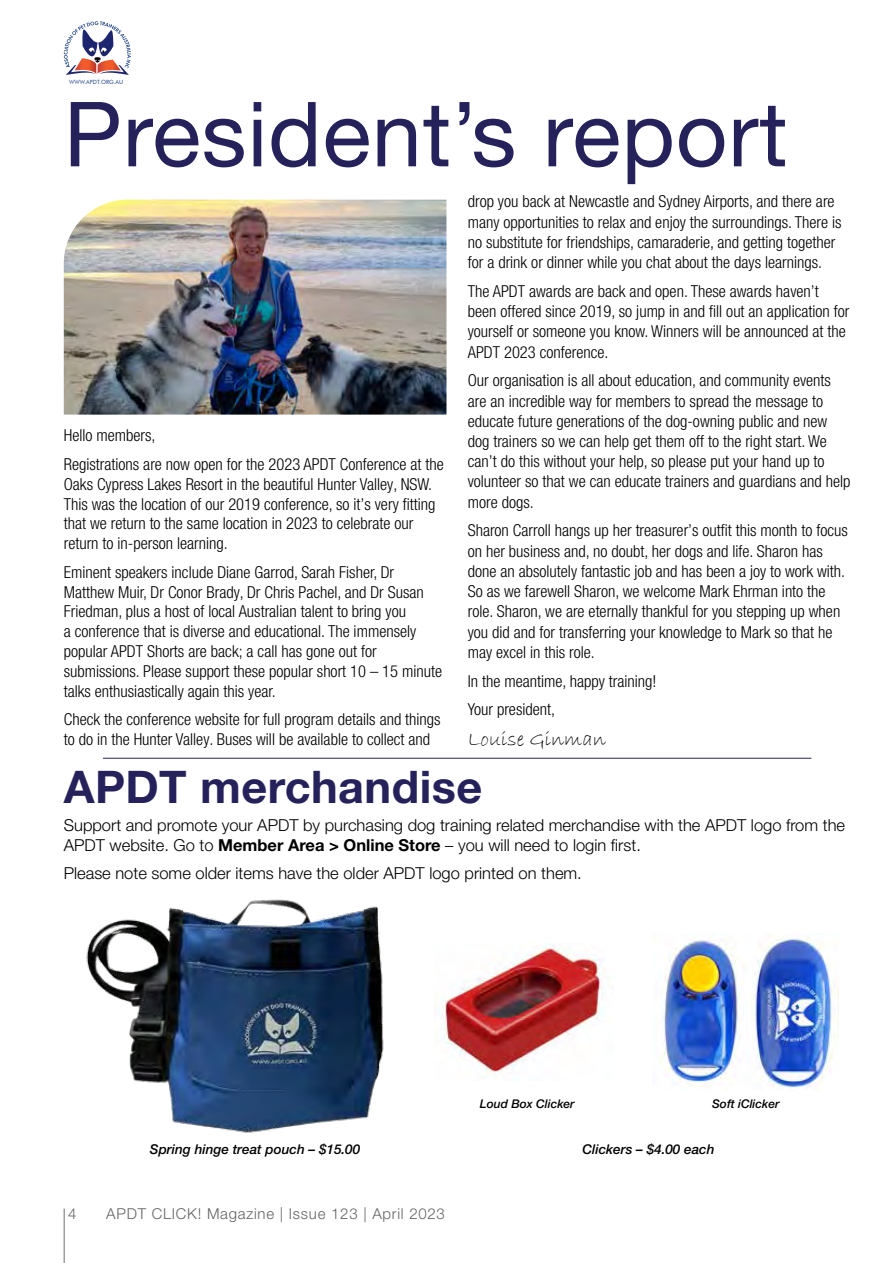
<style>
.page{position:relative;width:893px;height:1263px;background:#fff}
.page>*{position:absolute;margin:0;border:0;box-sizing:border-box;transform-origin:0 0}
.t1{font:90px "Helvetica Neue LT Pro";letter-spacing:.01em;color:#25215a}
.t2{font:700 45px "Helvetica Neue LT Pro";letter-spacing:.01em;color:#25215a}
.t3{font:21px "Bradley Hand ITC";color:#000}
.t4{font:300 condensed 16.5px/20.2px "Helvetica Neue LT Pro";color:#000}
.t5{font:300 16.5px/19.5px "Helvetica Neue LT Pro";color:#000}
.t6{font:300 15px "Helvetica Neue LT Pro";letter-spacing:.05em;color:#636466}
.t7{font:italic 500 13.5px "Helvetica Neue LT Pro";color:#000}
.t8{font:italic 500 12px "Helvetica Neue LT Pro";color:#000}
.t9{font:5.7px "Futura BT";letter-spacing:.01em;color:#1f4386}
.s1{font-weight:700}
</style>
<div class="page">
<hr style="left:64px;top:1208px;width:1px;height:55px;background:#6d6e71">
<img style="left:64px;top:200px;width:382px;height:215px">
<hr style="left:103px;top:758px;width:708px;height:1px;background:#25215a">
<img style="left:86px;top:899px;width:298px;height:234px">
<img style="left:438px;top:944px;width:167px;height:136px">
<img style="left:660px;top:933px;width:179px;height:158px">
<svg style="left:64px;top:21px;width:67px;height:54px"></svg>
<p class="t9" style="left:69px;top:78px;width:56px">WWW.APDT.ORG.AU</p>
<h1 class="t1" style="left:64px;top:79px;width:725px">President’s report</h1>
<p class="t4" style="left:468px;top:191px;width:375px">drop you back at Newcastle and Sydney Airports, and there are many opportunities to relax and enjoy the surroundings. There is no substitute for friendships, camaraderie, and getting together for a drink or dinner while you chat about the days learnings.</p>
<p class="t4" style="left:468px;top:281px;width:383px">The APDT awards are back and open. These awards haven’t been offered since 2019, so jump in and fill out an application for yourself or someone you know. Winners will be announced at the APDT 2023 conference.</p>
<p class="t4" style="left:468px;top:370px;width:384px">Our organisation is all about education, and community events are an incredible way for members to spread the message to educate future generations of the dog-owning public and new dog trainers so we can help get them off to the right start. We can’t do this without your help, so please put your hand up to volunteer so that we can educate trainers and guardians and help more dogs.</p>
<p class="t4" style="left:468px;top:520px;width:382px">Sharon Carroll hangs up her treasurer’s outfit this month to focus on her business and, no doubt, her dogs and life. Sharon has done an absolutely fantastic job and has been a joy to work with.<br>So as we farewell Sharon, we welcome Mark Ehrman into the role. Sharon, we are eternally thankful for you stepping up when you did and for transferring your knowledge to Mark so that he may excel in this role.</p>
<p class="t4" style="left:468px;top:666px;width:190px;line-height:28.8px">In the meantime, happy training!<br>Your president,</p>
<p class="t3" style="left:468px;top:726px;width:140px">Louise Ginman</p>
<h2 class="t2" style="left:64px;top:759px;width:420px">APDT merchandise</h2>
<p class="t5" style="left:64px;top:815px;width:783px">Support and promote your APDT by purchasing dog training related merchandise with the APDT logo from the<br>APDT website. Go to <span class="s1">Member Area &gt; Online Store</span> – you will need to login first.</p>
<p class="t5" style="left:64px;top:863px;width:520px">Please note some older items have the older APDT logo printed on them.</p>
<p class="t4" style="left:64px;top:421px;width:382px;line-height:28.3px">Hello members,<br>Registrations are now open for the 2023 APDT Conference at the</p>
<p class="t4" style="left:64px;top:474px;width:373px;line-height:19.8px">Oaks Cypress Lakes Resort in the beautiful Hunter Valley, NSW.<br>This was the location of our 2019 conference, so it’s very fitting that we return to the same location in 2023 to celebrate our return to in-person learning.</p>
<p class="t4" style="left:64px;top:562px;width:380px;line-height:19.8px">Eminent speakers include Diane Garrod, Sarah Fisher, Dr Matthew Muir, Dr Conor Brady, Dr Chris Pachel, and Dr Susan Friedman, plus a host of local Australian talent to bring you<br>a conference that is diverse and educational. The immensely popular APDT Shorts are back; a call has gone out for submissions. Please support these popular short 10 – 15 minute talks enthusiastically again this year.</p>
<p class="t4" style="left:64px;top:709px;width:378px;line-height:19.8px">Check the conference website for full program details and things to do in the Hunter Valley. Buses will be available to collect and</p>
<p class="t8" style="left:480px;top:1096px;width:96px">Loud Box Clicker</p>
<p class="t8" style="left:712px;top:1096px;width:69px">Soft iClicker</p>
<p class="t7" style="left:150px;top:1141px;width:212px">Spring hinge treat pouch – $15.00</p>
<p class="t7" style="left:582px;top:1141px;width:134px">Clickers – $4.00 each</p>
<p class="t6" style="left:68px;top:1205px;width:10px">4</p>
<p class="t6" style="left:106px;top:1205px;width:340px">APDT CLICK! Magazine | Issue 123 | April 2023</p>
</div>
